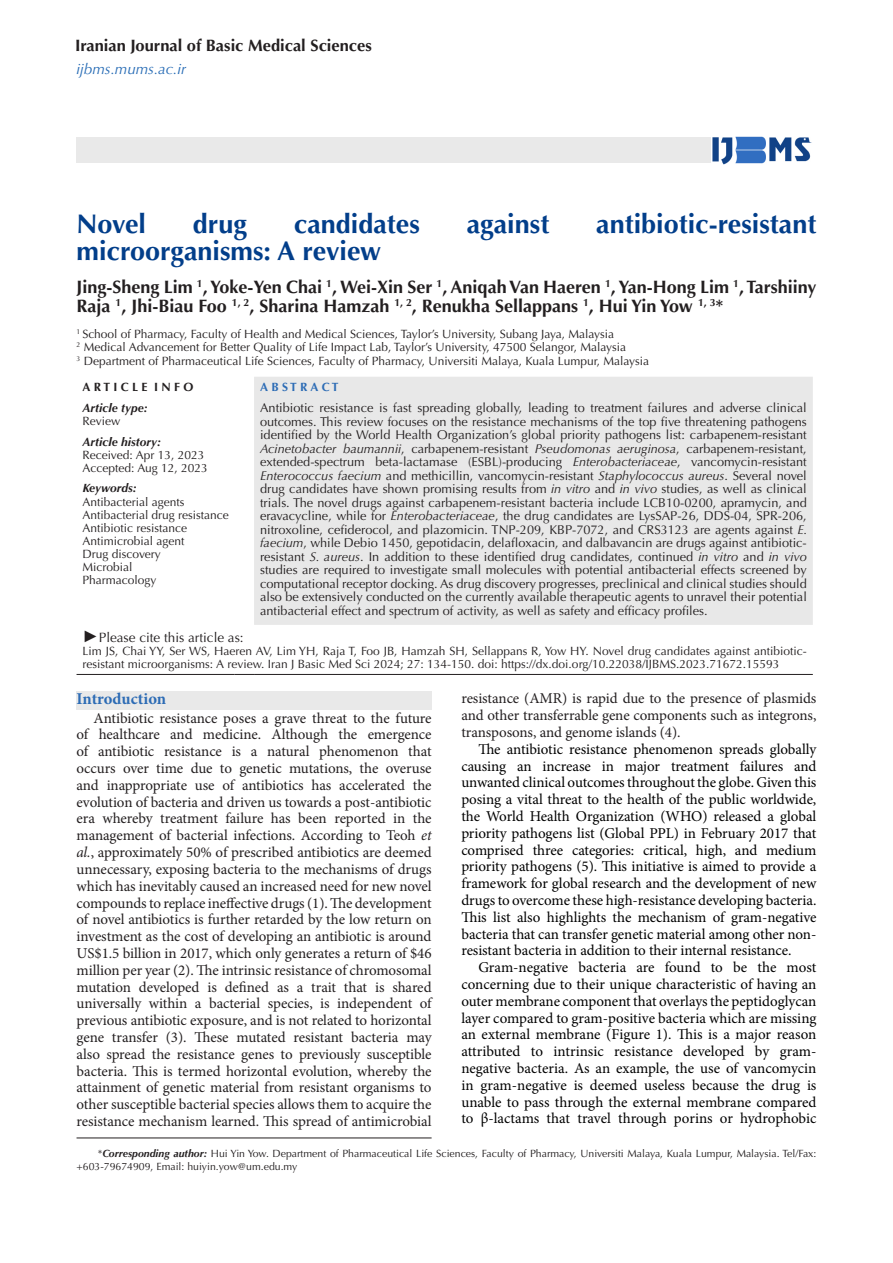
<style>
.page{position:relative;width:893px;height:1263px;background:#fff}
.page>*{position:absolute;margin:0;border:0;box-sizing:border-box;transform-origin:0 0}
.t1{font:700 27px "Optima LT Std";color:#023e8a}
.t2{font:700 18px/19.5px "Optima LT Std";color:#231f20}
.t3{font:700 16.5px "Optima LT Std";color:#231f20}
.t4{font:700 16.5px "Minion Pro";letter-spacing:-.005em;color:#2d6cb5}
.t5{font:15px/16.8px "Minion Pro";letter-spacing:-.01em;color:#231f20;text-align:justify}
.Normal__Web{font:15px/16.8px "Minion Pro";letter-spacing:-.005em;color:#000;text-align:justify}
.t6{font:italic 15px "Optima LT Std";color:#296db6}
.t7{font:13.5px "Optima LT Std";color:#231f20}
.t8{font:12.75px/13.5px "Optima LT Std";color:#231f20;text-align:justify}
.Body_Text{font:12px/13px "Optima LT Std";color:#231f20}
.t9{font:italic 700 12px "Optima LT Std";color:#231f20}
.t10{font:700 12px "Optima LT Std";color:#231f20}
.t11{font:700 12px "Optima LT Std";color:#2d6cb5}
.t12{font:10.5px/12.6px "Optima LT Std";color:#231f20}
.s1{font-style:italic}
.s2{font-family:"Times New Roman";font-style:italic;font-size:16.5px}
.s3{font-weight:700;font-style:italic}
</style>
<div class="page">
<hr style="left:77px;top:1138px;width:355px;height:1px;background:#231f20">
<div style="left:254px;top:377px;width:559px;height:248px;background:#e8e8e8"></div>
<hr style="left:77px;top:674px;width:158px;height:1px;background:#231f20">
<svg style="left:235px;top:674px;width:19px;height:1px"></svg>
<hr style="left:254px;top:674px;width:559px;height:1px;background:#231f20">
<div style="left:77px;top:691px;width:355px;height:18px;background:#e9e9e9"></div>
<div style="left:77px;top:137px;width:634px;height:26px;background:#e9e9e9"></div>
<img style="left:712px;top:136px;width:100px;height:29px">
<p class="t3" style="left:75px;top:36px;width:298px">Iranian Journal of Basic Medical Sciences</p>
<p class="t6" style="left:77px;top:61px;width:111px">ijbms.mums.ac.ir</p>
<p class="t1" style="left:77px;top:209px;width:71px">Novel</p>
<p class="t1" style="left:193px;top:209px;width:56px">drug</p>
<p class="t1" style="left:294px;top:209px;width:128px">candidates</p>
<p class="t1" style="left:467px;top:209px;width:84px">against</p>
<p class="t1" style="left:596px;top:209px;width:222px">antibiotic-resistant</p>
<p class="t1" style="left:77px;top:236px;width:306px">microorganisms: A review</p>
<p class="t2" style="left:77px;top:277px;width:741px">Jing-Sheng Lim <sup>1</sup>, Yoke-Yen Chai <sup>1</sup>, Wei-Xin Ser <sup>1</sup>, Aniqah Van Haeren <sup>1</sup>, Yan-Hong Lim <sup>1</sup>, Tarshiiny<br>Raja <sup>1</sup>, Jhi-Biau Foo <sup>1,</sup> <sup>2</sup>, Sharina Hamzah <sup>1,</sup> <sup>2</sup>, Renukha Sellappans <sup>1</sup>, Hui Yin Yow <sup>1,</sup> <sup>3</sup>*</p>
<p class="Body_Text" style="left:77px;top:327px;width:539px"><sup>1</sup> School of Pharmacy, Faculty of Health and Medical Sciences, Taylor’s University, Subang Jaya, Malaysia</p>
<p class="Body_Text" style="left:77px;top:341px;width:551px"><sup>2</sup> Medical Advancement for Better Quality of Life Impact Lab, Taylor’s University, 47500 Selangor, Malaysia</p>
<p class="Body_Text" style="left:77px;top:354px;width:574px"><sup>3</sup> Department of Pharmaceutical Life Sciences, Faculty of Pharmacy, Universiti Malaya, Kuala Lumpur, Malaysia</p>
<p class="t10" style="left:83px;top:379px;width:112px">A R T I C L E I N F O</p>
<p class="t11" style="left:260px;top:379px;width:80px">A B S T R A C T</p>
<p class="t9" style="left:83px;top:400px;width:67px">Article type:</p>
<p class="Body_Text" style="left:83px;top:414px;width:40px">Review</p>
<p class="t8" style="left:260px;top:401px;width:549px">Antibiotic resistance is fast spreading globally, leading to treatment failures and adverse clinical outcomes. This review focuses on the resistance mechanisms of the top five threatening pathogens identified by the World Health Organization’s global priority pathogens list: carbapenem-resistant <span class="s1">Acinetobacter baumannii</span>, carbapenem-resistant <span class="s1">Pseudomonas aeruginosa</span>, carbapenem-resistant, extended-spectrum beta-lactamase (ESBL)-producing <span class="s1">Enterobacteriaceae</span>, vancomycin-resistant <span class="s1">Enterococcus faecium</span> and methicillin, vancomycin-resistant <span class="s1">Staphylococcus aureus</span>. Several novel drug candidates have shown promising results from <span class="s1">in vitro</span> and <span class="s1">in vivo</span> studies, as well as clinical trials. The novel drugs against carbapenem-resistant bacteria include LCB10-0200, apramycin, and eravacycline, while for <span class="s1">Enterobacteriaceae</span>, the drug candidates are LysSAP-26, DDS-04, SPR-206, nitroxoline, cefiderocol, and plazomicin. TNP-209, KBP-7072, and CRS3123 are agents against <span class="s1">E. faecium</span>, while Debio 1450, gepotidacin, delafloxacin, and dalbavancin are drugs against antibiotic&shy;resistant <span class="s1">S. aureus</span>. In addition to these identified drug candidates, continued <span class="s1">in vitro</span> and <span class="s1">in vivo </span>studies are required to investigate small molecules with potential antibacterial effects screened by computational receptor docking. As drug discovery progresses, preclinical and clinical studies should also be extensively conducted on the currently available therapeutic agents to unravel their potential antibacterial effect and spectrum of activity, as well as safety and efficacy profiles.</p>
<p class="t9" style="left:83px;top:434px;width:80px">Article history:</p>
<p class="Body_Text" style="left:83px;top:448px;width:123px">Received: Apr 13, 2023</p>
<p class="Body_Text" style="left:83px;top:461px;width:127px">Accepted: Aug 12, 2023</p>
<p class="t9" style="left:83px;top:481px;width:56px">Keywords:</p>
<p class="Body_Text" style="left:83px;top:495px;width:148px">Antibacterial agents<br>Antibacterial drug resistance</p>
<p class="Body_Text" style="left:83px;top:521px;width:106px">Antibiotic resistance<br>Antimicrobial agent</p>
<p class="Body_Text" style="left:83px;top:547px;width:80px">Drug discovery</p>
<p class="Body_Text" style="left:83px;top:560px;width:52px">Microbial</p>
<p class="Body_Text" style="left:83px;top:573px;width:76px">Pharmacology</p>
<p class="t7" style="left:83px;top:630px;width:163px"><span class="s2">►</span>Please cite this article as:</p>
<p class="Body_Text" style="left:83px;top:645px;width:726px">Lim JS, Chai YY, Ser WS, Haeren AV, Lim YH, Raja T, Foo JB, Hamzah SH, Sellappans R, Yow HY. Novel drug candidates against antibiotic&shy;resistant microorganisms: A review. Iran J Basic Med Sci 2024; 27: 134-150. doi: https://dx.doi.org/10.22038/IJBMS.2023.71672.15593</p>
<p class="t4" style="left:77px;top:687px;width:91px">Introduction</p>
<p class="t5" style="left:77px;top:709px;width:357px;text-indent:17px">Antibiotic resistance poses a grave threat to the future of healthcare and medicine. Although the emergence of antibiotic resistance is a natural phenomenon that occurs over time due to genetic mutations, the overuse and inappropriate use of antibiotics has accelerated the evolution of bacteria and driven us towards a post-antibiotic era whereby treatment failure has been reported in the management of bacterial infections. According to Teoh <span class="s1">et al.</span>, approximately 50% of prescribed antibiotics are deemed unnecessary, exposing bacteria to the mechanisms of drugs which has inevitably caused an increased need for new novel compounds to replace ineffective drugs (1). The development of novel antibiotics is further retarded by the low return on investment as the cost of developing an antibiotic is around US$1.5 billion in 2017, which only generates a return of $46 million per year (2). The intrinsic resistance of chromosomal mutation developed is defined as a trait that is shared universally within a bacterial species, is independent of previous antibiotic exposure, and is not related to horizontal gene transfer (3). These mutated resistant bacteria may also spread the resistance genes to previously susceptible bacteria. This is termed horizontal evolution, whereby the attainment of genetic material from resistant organisms to other susceptible bacterial species allows them to acquire the resistance mechanism learned. This spread of antimicrobial</p>
<p class="t5" style="left:461px;top:690px;width:357px">resistance (AMR) is rapid due to the presence of plasmids and other transferrable gene components such as integrons, transposons, and genome islands (4).</p>
<p class="Normal__Web" style="left:461px;top:741px;width:357px;text-indent:17px">The antibiotic resistance phenomenon spreads globally causing an increase in major treatment failures and unwanted clinical outcomes throughout the globe. Given this posing a vital threat to the health of the public worldwide, the World Health Organization (WHO) released a global priority pathogens list (Global PPL) in February 2017 that comprised three categories: critical, high, and medium priority pathogens (5). This initiative is aimed to provide a framework for global research and the development of new drugs to overcome these high-resistance developing bacteria.<br>This list also highlights the mechanism of gram-negative bacteria that can transfer genetic material among other non&shy;resistant bacteria in addition to their internal resistance.</p>
<p class="Normal__Web" style="left:461px;top:959px;width:357px;text-indent:17px">Gram-negative bacteria are found to be the most concerning due to their unique characteristic of having an outer membrane component that overlays the peptidoglycan layer compared to gram-positive bacteria which are missing an external membrane (Figure 1). This is a major reason attributed to intrinsic resistance developed by gram&shy;negative bacteria. As an example, the use of vancomycin in gram-negative is deemed useless because the drug is unable to pass through the external membrane compared to β-lactams that travel through porins or hydrophobic</p>
<p class="t12" style="left:77px;top:1147px;width:741px;text-indent:21px">*<span class="s3">Corresponding author:</span> Hui Yin Yow. Department of Pharmaceutical Life Sciences, Faculty of Pharmacy, Universiti Malaya, Kuala Lumpur, Malaysia. Tel/Fax: +603-79674909, Email: huiyin.yow@um.edu.my</p>
</div>
